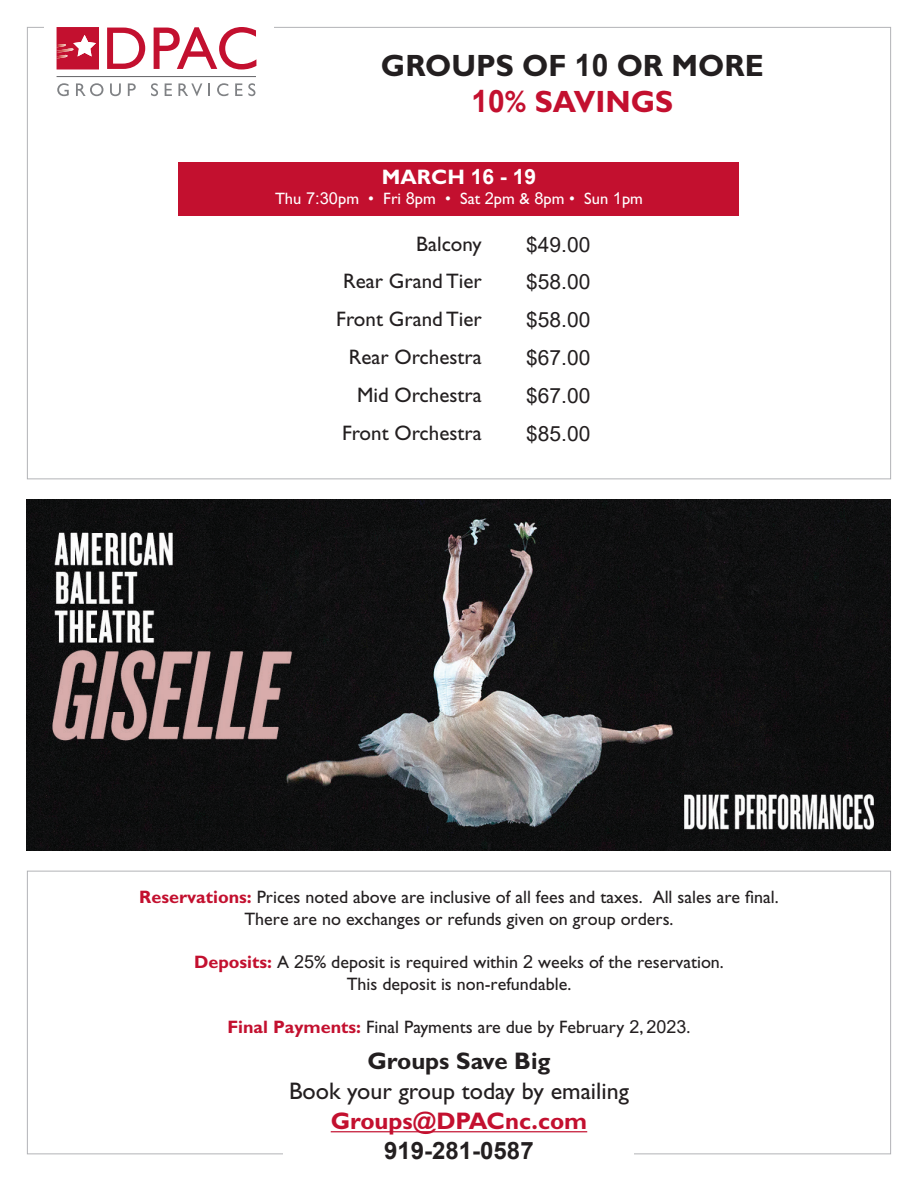
<style>
.page{position:relative;width:918px;height:1188px;background:#fff}
.page>*{position:absolute;margin:0;border:0;box-sizing:border-box;transform-origin:0 0}
.t1{font:700 30.9px/36px "Gill Sans Std";color:#231f20;text-align:center}
.t2{font:24px "Gill Sans Std";color:#231f20}
.t3{font:700 24px "Gill Sans Std";color:#c3102f}
.t4{font:700 24px "Gill Sans Std";color:#231f20}
.t5{font:700 24px "Arial";color:#231f20}
.t6{font:21px/37.8px "Gill Sans Std";color:#231f20;text-align:right}
.t7{font:21px/37.8px "Arial";color:#231f20;text-align:justify}
.t8{font:700 21px "Gill Sans Std";color:#fff}
.t9{font:18px/21.6px "Gill Sans Std";color:#231f20;text-align:center}
.t10{font:16.5px "Gill Sans Std";color:#fff}
.s1{font-family:"Arial"}
.s2{font-family:"Arial";color:#c3102f}
.s3{color:#c3102f}
.s4{font-weight:700;color:#c3102f}
</style>
<div class="page">
<img style="left:27px;top:500px;width:864px;height:350px">
<hr style="left:331px;top:1131px;width:256px;height:1px;background:#c3102f">
<hr style="left:57px;top:76px;width:199px;height:1px;background:#636366">
<svg style="left:57px;top:83px;width:12px;height:13px"></svg>
<svg style="left:76px;top:83px;width:27px;height:13px"></svg>
<svg style="left:110px;top:83px;width:11px;height:13px"></svg>
<svg style="left:128px;top:83px;width:8px;height:13px"></svg>
<svg style="left:151px;top:83px;width:7px;height:13px"></svg>
<svg style="left:165px;top:83px;width:7px;height:13px"></svg>
<svg style="left:178px;top:83px;width:24px;height:13px"></svg>
<svg style="left:208px;top:83px;width:2px;height:13px"></svg>
<svg style="left:217px;top:83px;width:11px;height:13px"></svg>
<svg style="left:235px;top:83px;width:7px;height:13px"></svg>
<svg style="left:248px;top:83px;width:7px;height:13px"></svg>
<svg style="left:107px;top:28px;width:38px;height:41px"></svg>
<svg style="left:154px;top:27px;width:102px;height:42px"></svg>
<svg style="left:57px;top:27px;width:42px;height:42px;background:#cc344e"></svg>
<div style="left:179px;top:162px;width:560px;height:54px;background:#c3102f"></div>
<h1 class="t1" style="left:381px;top:47px;width:384px">GROUPS OF <span class="s1">10</span> OR MORE<br><span class="s2">10</span><span class="s3">% SAVINGS</span></h1>
<p class="t8" style="left:382px;top:165px;width:156px">MARCH <span class="s1">16 - 19</span></p>
<p class="t10" style="left:275px;top:189px;width:369px">Thu <span class="s1">7:30</span>pm • Fri <span class="s1">8</span>pm • Sat <span class="s1">2</span>pm &amp; <span class="s1">8</span>pm • Sun <span class="s1">1</span>pm</p>
<p class="t6" style="left:336px;top:225px;width:147px">Balcony<br>Rear Grand Tier<br>Front Grand Tier<br>Rear Orchestra<br>Mid Orchestra<br>Front Orchestra</p>
<p class="t7" style="left:526px;top:225px;width:66px">$49.00 $58.00 $58.00 $67.00 $67.00 $85.00</p>
<p class="t9" style="left:139px;top:887px;width:641px"><span class="s4">Reservations:</span> Prices noted above are inclusive of all fees and taxes. All sales are final.<br>There are no exchanges or refunds given on group orders.</p>
<p class="t9" style="left:194px;top:951px;width:531px"><span class="s4">Deposits:</span> A <span class="s1">25</span>% deposit is required within <span class="s1">2</span> weeks of the reservation.<br>This deposit is non-refundable.</p>
<p class="t9" style="left:227px;top:1016px;width:465px"><span class="s4">Final Payments:</span> Final Payments are due by February <span class="s1">2</span>, <span class="s1">2023</span>.</p>
<h2 class="t4" style="left:367px;top:1047px;width:185px">Groups Save Big</h2>
<h2 class="t2" style="left:289px;top:1078px;width:341px">Book your group today by emailing</h2>
<h2 class="t3" style="left:331px;top:1107px;width:258px">Groups@DPACnc.com</h2>
<h2 class="t5" style="left:384px;top:1134px;width:151px">919-281-0587</h2>
</div>
